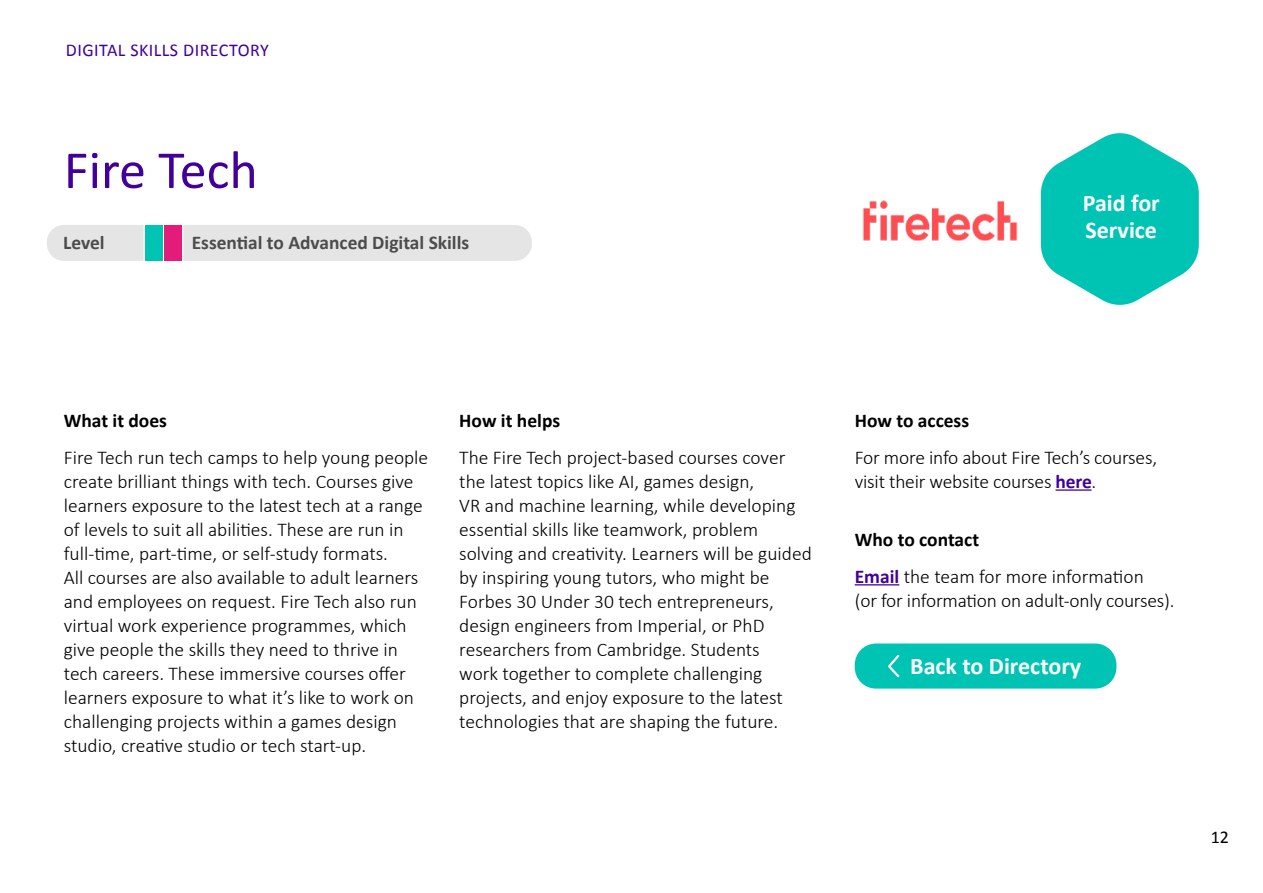
<style>
.page{position:relative;width:1263px;height:893px;background:#fff}
.page>*{position:absolute;margin:0;border:0;box-sizing:border-box;transform-origin:0 0}
.t1{font:54px "Calibri";color:#410099}
.t2{font:700 24px/27px "Calibri";color:#fff}
.t3{font:300 19.5px/24px "Calibri";color:#000}
.t4{font:700 19.5px "Calibri";color:#4c4c4d}
.t5{font:700 19.5px "Calibri";color:#000}
.t6{font:18px "Calibri";letter-spacing:.025em;color:#410099}
.t7{font:18px "Calibri";color:#000}
.s1{font-weight:700;color:#410099}
.s2{font-weight:700}
</style>
<div class="page">
<hr style="left:1055px;top:489px;width:36px;height:2px;background:#410099">
<hr style="left:855px;top:584px;width:44px;height:1px;background:#410099">
<svg style="left:1041px;top:133px;width:158px;height:172px"></svg>
<div style="left:47px;top:225px;width:97px;height:36px;background:#e5e5e6"></div>
<div style="left:165px;top:225px;width:17px;height:36px;background:#e31c79"></div>
<div style="left:183px;top:225px;width:349px;height:36px;background:#e5e5e6"></div>
<div style="left:145px;top:225px;width:17px;height:36px;background:#00c4b3"></div>
<img style="left:863px;top:200px;width:155px;height:41px">
<div style="left:855px;top:643px;width:261px;height:46px;background:#00c4b3;border-radius:21px"></div>
<svg style="left:888px;top:655px;width:12px;height:23px"></svg>
<p class="t6" style="left:66px;top:39px;width:204px">DIGITAL SKILLS DIRECTORY</p>
<h1 class="t1" style="left:64px;top:136px;width:195px">Fire Tech</h1>
<p class="t4" style="left:63px;top:228px;width:43px">Level</p>
<p class="t4" style="left:192px;top:229px;width:279px">Essential to Advanced Digital Skills</p>
<p class="t2" style="left:1083px;top:189px;width:79px">Paid for<br>Service</p>
<p class="t5" style="left:64px;top:407px;width:105px">What it does</p>
<p class="t3" style="left:64px;top:445px;width:366px">Fire Tech run tech camps to help young people create brilliant things with tech. Courses give learners exposure to the latest tech at a range of levels to suit all abilities. These are run in full-time, part-time, or self-study formats.<br>All courses are also available to adult learners and employees on request. Fire Tech also run virtual work experience programmes, which give people the skills they need to thrive in tech careers. These immersive courses offer learners exposure to what it’s like to work on challenging projects within a games design studio, creative studio or tech start-up.</p>
<p class="t5" style="left:459px;top:407px;width:102px">How it helps</p>
<p class="t3" style="left:459px;top:445px;width:354px">The Fire Tech project-based courses cover the latest topics like AI, games design,<br>VR and machine learning, while developing essential skills like teamwork, problem solving and creativity. Learners will be guided by inspiring young tutors, who might be Forbes 30 Under 30 tech entrepreneurs, design engineers from Imperial, or PhD researchers from Cambridge. Students<br>work together to complete challenging projects, and enjoy exposure to the latest technologies that are shaping the future.</p>
<p class="t5" style="left:855px;top:407px;width:116px">How to access</p>
<p class="t3" style="left:855px;top:445px;width:304px">For more info about Fire Tech’s courses, visit their website courses <span class="s1">here</span>.</p>
<p class="t3" style="left:855px;top:521px;width:291px;line-height:36.8px"><span class="s2">Who to contact<br></span><span class="s1">Email</span> the team for more information</p>
<p class="t3" style="left:855px;top:588px;width:321px">(or for information on adult-only courses).</p>
<p class="t2" style="left:910px;top:651px;width:173px">Back to Directory</p>
<p class="t7" style="left:1211px;top:825px;width:20px">12</p>
</div>
